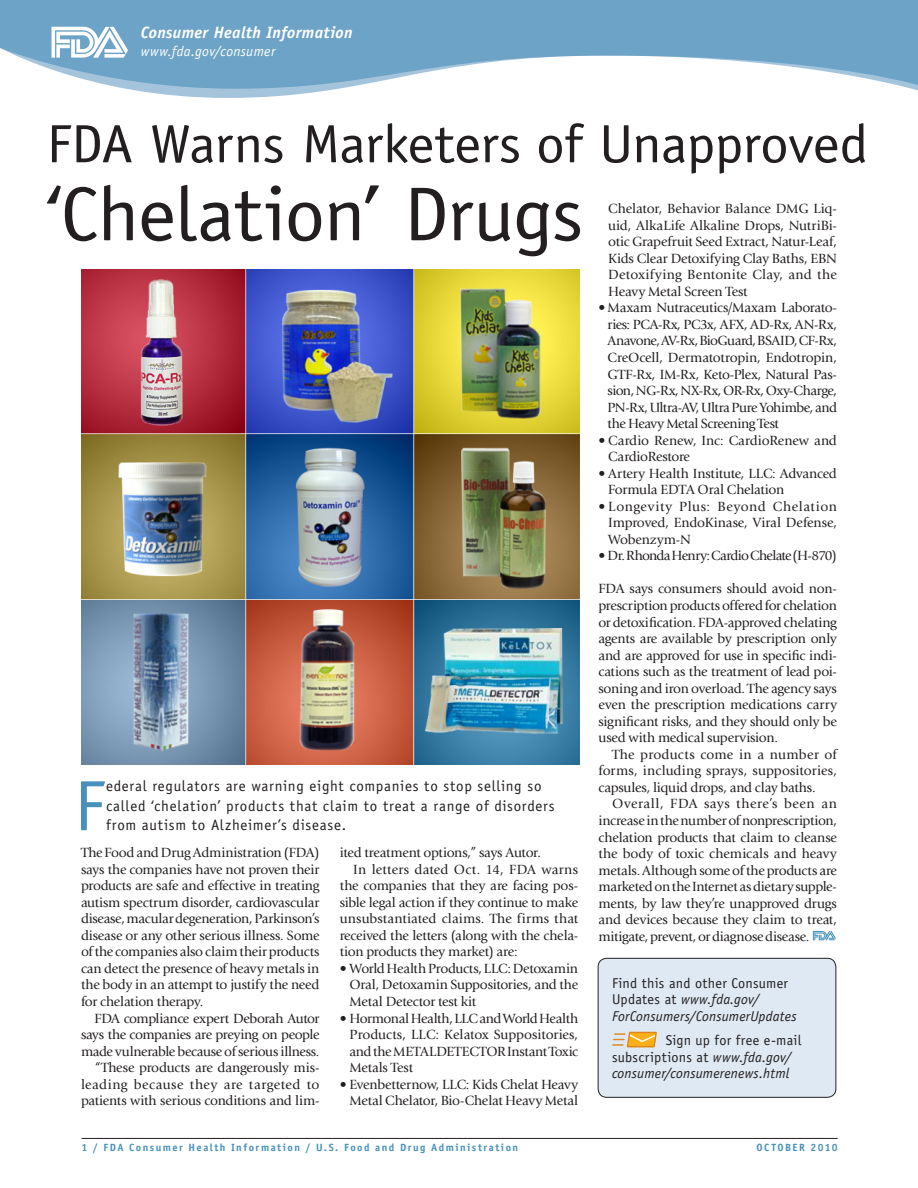
<style>
.page{position:relative;width:918px;height:1188px;background:#fff}
.page>*{position:absolute;margin:0;border:0;box-sizing:border-box;transform-origin:0 0}
.Main_Titles{font:76.5px "Officina Sans Std";letter-spacing:-.015em;color:#231f20;scale:1.07 1}
.Intro-graph{font:71.4px "Officina Sans Std";color:#4791ba}
.Main_Titles-2{font:54px "Officina Sans Std";letter-spacing:-.015em;color:#231f20;scale:1.07 1}
.t1{font:italic 700 16.5px "Officina Sans Std";letter-spacing:.015em;color:#fff}
.Intro-graph-2{font:15px/19.5px "Officina Sans Std";letter-spacing:.045em;color:#231f20}
.t2{font:italic 14.25px/16.5px "Officina Sans Std";letter-spacing:.01em;color:#231f20}
.t3{font:italic 14.25px "Officina Sans Std";letter-spacing:.025em;color:#fff}
.Body_Text{font:13.8px/16.5px "Giovanni Std";letter-spacing:-.015em;color:#231f20;text-align:justify}
.Body_Text-2{font:13.8px "Giovanni Std";letter-spacing:-.05em;color:#231f20}
.t4{font:700 10.5px "Officina Sans Std";letter-spacing:.14em;color:#4791ba}
.s1{font-style:normal}
</style>
<div class="page">
<svg style="left:128px;top:89px;width:790px;height:9px"></svg>
<svg style="left:0;top:0;width:918px;height:89px;fill:#6da3c6"></svg>
<hr style="left:82px;top:1138px;width:756px;height:1px;background:#231f20">
<svg style="left:51px;top:27px;width:76px;height:31px"></svg>
<img style="left:82px;top:269px;width:498px;height:496px">
<svg style="left:813px;top:931px;width:23px;height:9px"></svg>
<div style="left:598px;top:958px;width:238px;height:139px;background:#dee9f3;border-radius:9px"></div>
<svg style="left:613px;top:1031px;width:44px;height:17px"></svg>
<div style="left:598px;top:958px;width:238px;height:140px;border:1px solid #231f20;border-radius:9px"></div>
<p class="t1" style="left:141px;top:22px;width:213px">Consumer Health Information</p>
<p class="t3" style="left:141px;top:43px;width:136px">www.fda.gov/consumer</p>
<p class="Main_Titles-2" style="left:46px;top:112px;width:769px">FDA Warns Marketers of Unapproved</p>
<p class="Main_Titles" style="left:46px;top:170px;width:503px">‘Chelation’ Drugs</p>
<p class="Body_Text" style="left:608px;top:201px;width:230px">Chelator, Behavior Balance DMG Liq&shy;uid, AlkaLife Alkaline Drops, NutriBi&shy;otic Grapefruit Seed Extract, Natur-Leaf, Kids Clear Detoxifying Clay Baths, EBN Detoxifying Bentonite Clay, and the Heavy Metal Screen Test</p>
<p class="Body_Text" style="left:608px;top:300px;width:231px;text-indent:-9px">• Maxam Nutraceutics/Maxam Laborato&shy;ries: PCA-Rx, PC3x, AFX, AD-Rx, AN-Rx, Anavone, AV-Rx, BioGuard, BSAID, CF-Rx, CreOcell, Dermatotropin, Endotropin, GTF-Rx, IM-Rx, Keto-Plex, Natural Pas&shy;sion, NG-Rx, NX-Rx, OR-Rx, Oxy-Charge, PN-Rx, Ultra-AV, Ultra Pure Yohimbe, and the Heavy Metal Screening Test</p>
<p class="Body_Text" style="left:608px;top:432px;width:230px;text-indent:-10px">• Cardio Renew, Inc: CardioRenew and<br>CardioRestore</p>
<p class="Body_Text" style="left:608px;top:465px;width:230px;text-indent:-10px">• Artery Health Institute, LLC: Advanced<br>Formula EDTA Oral Chelation</p>
<p class="Body_Text" style="left:608px;top:498px;width:230px;text-indent:-10px">• Longevity Plus: Beyond Chelation Improved, EndoKinase, Viral Defense, Wobenzym-N</p>
<p class="Body_Text-2" style="left:598px;top:548px;width:240px">• Dr. Rhonda Henry: Cardio Chelate (H-870)</p>
<p class="Body_Text" style="left:598px;top:581px;width:240px">FDA says consumers should avoid non&shy;prescription products offered for chelation or detoxification. FDA-approved chelating agents are available by prescription only and are approved for use in specific indi&shy;cations such as the treatment of lead poi&shy;soning and iron overload. The agency says even the prescription medications carry significant risks, and they should only be used with medical supervision.</p>
<p class="Body_Text" style="left:598px;top:746px;width:240px;text-indent:14px">The products come in a number of forms, including sprays, suppositories, capsules, liquid drops, and clay baths.</p>
<p class="Body_Text" style="left:598px;top:796px;width:240px;text-indent:14px">Overall, FDA says there’s been an increase in the number of nonprescription, chelation products that claim to cleanse the body of toxic chemicals and heavy metals. Although some of the products are marketed on the Internet as dietary supple&shy;ments, by law they’re unapproved drugs and devices because they claim to treat, mitigate, prevent, or diagnose disease.</p>
<p class="t2" style="left:612px;top:975px;width:186px"><span class="s1">Find this and other Consumer<br>Updates at</span> www.fda.gov/<br>ForConsumers/ConsumerUpdates</p>
<p class="t2" style="left:612px;top:1032px;width:191px;text-indent:54px"><span class="s1">Sign up for free e-mail subscriptions at</span> www.fda.gov/ consumer/consumerenews.html</p>
<p class="Intro-graph" style="left:74px;top:764px;width:32px">F</p>
<p class="Intro-graph-2" style="left:106px;top:776px;width:450px">ederal regulators are warning eight companies to stop selling so called ‘chelation’ products that claim to treat a range of disorders from autism to Alzheimer’s disease.</p>
<p class="Body_Text" style="left:340px;top:845px;width:203px">ited treatment options,” says Autor.</p>
<p class="Body_Text" style="left:340px;top:861px;width:240px;text-indent:14px">In letters dated Oct. 14, FDA warns the companies that they are facing pos&shy;sible legal action if they continue to make unsubstantiated claims. The firms that received the letters (along with the chela&shy;tion products they market) are:</p>
<p class="Body_Text" style="left:349px;top:960px;width:230px;text-indent:-10px">• World Health Products, LLC: Detoxamin Oral, Detoxamin Suppositories, and the Metal Detector test kit</p>
<p class="Body_Text" style="left:349px;top:1010px;width:230px;text-indent:-10px">• Hormonal Health, LLC and World Health Products, LLC: Kelatox Suppositories, and the METALDETECTOR Instant Toxic Metals Test</p>
<p class="Body_Text" style="left:340px;top:1076px;width:240px;text-align:right">• Evenbetternow, LLC: Kids Chelat Heavy<br>Metal Chelator, Bio-Chelat Heavy Metal</p>
<p class="Body_Text" style="left:81px;top:845px;width:240px">The Food and Drug Administration (FDA) says the companies have not proven their products are safe and effective in treating autism spectrum disorder, cardiovascular disease, macular degeneration, Parkinson’s disease or any other serious illness. Some of the companies also claim their products can detect the presence of heavy metals in the body in an attempt to justify the need for chelation therapy.</p>
<p class="Body_Text" style="left:81px;top:1010px;width:240px;text-indent:14px">FDA compliance expert Deborah Autor says the companies are preying on people made vulnerable because of serious illness.</p>
<p class="Body_Text" style="left:81px;top:1060px;width:240px;text-indent:14px">“These products are dangerously mis&shy;leading because they are targeted to patients with serious conditions and lim-</p>
<p class="t4" style="left:82px;top:1141px;width:438px">1 / FDA Consumer Health Information / U.S. Food and Drug Administration</p>
<p class="t4" style="left:757px;top:1141px;width:83px">October 2010</p>
</div>
